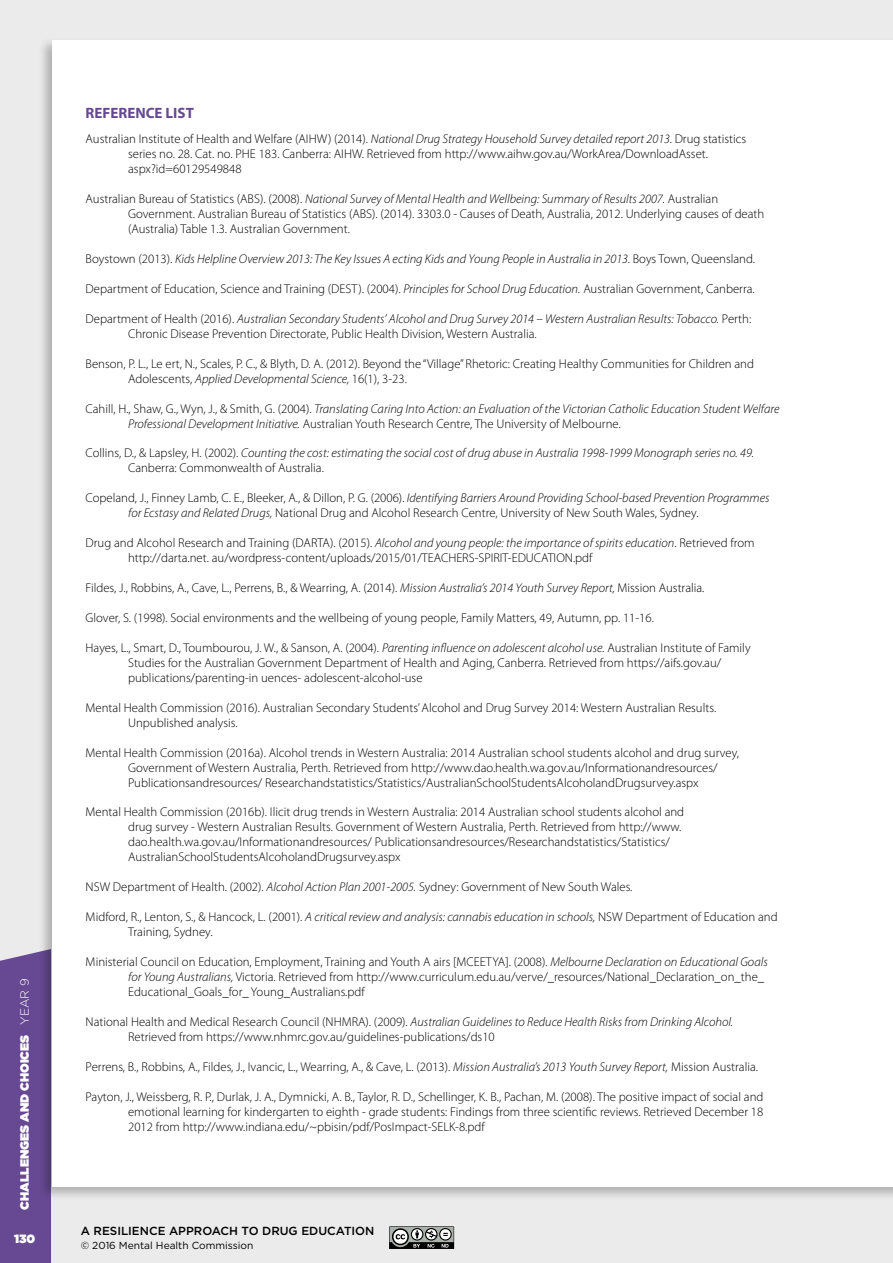
<style>
.page{position:relative;width:893px;height:1263px;background:#ebebec}
.page>*{position:absolute;margin:0;border:0;box-sizing:border-box;transform-origin:0 0}
.t1{font:700 15px "Myriad Pro";color:#674993}
.t2{font:300 12.75px/15px "Myriad Pro";color:#000}
.t3{font:italic 300 12.75px/15px "Myriad Pro";color:#000}
.t4{font:900 12px "Gotham";color:#fff}
.t5{font:500 11.7px "Gotham";color:#000}
.t6{font:10.2px "Gotham";color:#000}
.s1{font-weight:300}
.s2{font-style:italic}
.s3{font-style:normal}
</style>
<div class="page">
<div style="left:0;top:952px;width:51px;height:311px;background:#674993"></div>
<div style="left:38px;top:38px;width:855px;height:1162px;background:#000;opacity:.25"></div>
<div style="left:53px;top:40px;width:840px;height:1146px;background:#fff"></div>
<svg style="left:389px;top:1226px;width:65px;height:23px"></svg>
<p class="t4" style="left:16px;top:1209px;width:232px;rotate:-90deg">Challenges and Choices <span class="s1">YEAR 9</span></p>
<p class="t4" style="left:14px;top:1230px;width:23px">130</p>
<p class="t1" style="left:86px;top:103px;width:110px">REFERENCE LIST</p>
<p class="t2" style="left:128px;top:131px;width:619px;text-indent:-43px">Australian Institute of Health and Welfare (AIHW) (2014). <span class="s2">National Drug Strategy Household Survey detailed report 2013.</span> Drug statistics series no. 28. Cat. no. PHE 183. Canberra: AIHW. Retrieved from http://www.aihw.gov.au/WorkArea/DownloadAsset. aspx?id=60129549848</p>
<p class="t2" style="left:128px;top:191px;width:638px;text-indent:-43px">Australian Bureau of Statistics (ABS). (2008). <span class="s2">National Survey of Mental Health and Wellbeing: Summary of Results 2007.</span> Australian<br>Government. Australian Bureau of Statistics (ABS). (2014). 3303.0 - Causes of Death, Australia, 2012. Underlying causes of death (Australia) Table 1.3. Australian Government.</p>
<p class="t3" style="left:86px;top:251px;width:671px"><span class="s3">Boystown (2013).</span> Kids Helpline Overview 2013: The Key Issues A ecting Kids and Young People in Australia in 2013. <span class="s3">Boys Town, Queensland.</span></p>
<p class="t2" style="left:86px;top:281px;width:671px">Department of Education, Science and Training (DEST). (2004). <span class="s2">Principles for School Drug Education.</span> Australian Government, Canberra.</p>
<p class="t2" style="left:128px;top:311px;width:625px;text-indent:-43px">Department of Health (2016). <span class="s2">Australian Secondary Students’ Alcohol and Drug Survey 2014 – Western Australian Results: Tobacco.</span> Perth:<br>Chronic Disease Prevention Directorate, Public Health Division, Western Australia.</p>
<p class="t2" style="left:128px;top:356px;width:627px;text-indent:-43px">Benson, P. L., Le ert, N ., Scales, P. C., &amp; Blyth, D. A. (2012). Beyond the “Village” Rhetoric: Creating Healthy Communities for Children and<br>Adolescents, <span class="s2">Applied Developmental Science,</span> 16(1), 3-23.</p>
<p class="t3" style="left:128px;top:401px;width:653px;text-indent:-43px"><span class="s3">Cahill, H., Shaw, G., Wyn, J., &amp; Smith, G. (2004).</span> Translating Caring Into Action: an Evaluation of the Victorian Catholic Education Student Welfare<br>Professional Development Initiative. <span class="s3">Australian Youth Research Centre, The University of Melbourne.</span></p>
<p class="t3" style="left:128px;top:445px;width:628px;text-indent:-43px"><span class="s3">Collins, D., &amp; Lapsley, H. (2002).</span> Counting the cost: estimating the social cost of drug abuse in Australia 1998-1999 Monograph series no. 49.<br><span class="s3">Canberra: Commonwealth of Australia.</span></p>
<p class="t2" style="left:128px;top:490px;width:643px;text-indent:-43px">Copeland, J., Finney Lamb, C. E., Bleeker, A., &amp; Dillon, P. G. (2006). <span class="s2">Identifying Barriers Around Providing School-based Prevention Programmes for Ecstasy and Related Drugs,</span> N ational Drug and Alcohol Research Centre, University of N ew South Wales, Sydney.</p>
<p class="t2" style="left:128px;top:535px;width:628px;text-indent:-43px">Drug and Alcohol Research and Training (DARTA). (2015). <span class="s2">Alcohol and young people: the importance of spirits education</span>. Retrieved from http://darta.net. au/wordpress-content/uploads/2015/01/TEACHERS-SPIRIT-EDUCATION .pdf</p>
<p class="t2" style="left:86px;top:580px;width:620px">Fildes, J., Robbins, A., Cave, L., Perrens, B., &amp; Wearring, A. (2014). <span class="s2">Mission Australia’s 2014 Youth Survey Report,</span> Mission Australia.</p>
<p class="t2" style="left:86px;top:610px;width:570px">Glover, S. (1998). Social environments and the wellbeing of young people, Family Matters, 49, Autumn, pp. 11-16.</p>
<p class="t2" style="left:128px;top:640px;width:624px;text-indent:-43px">Hayes, L., Smart, D., Toumbourou, J. W., &amp; Sanson, A. (2004). <span class="s2">Parenting influence on adolescent alcohol use.</span> Australian Institute of Family<br>Studies for the Australian Government Department of Health and Aging, Canberra. Retrieved from https://aifs.gov.au/ publications/parenting-in uences- adolescent-alcohol-use</p>
<p class="t2" style="left:128px;top:700px;width:590px;text-indent:-43px">Mental Health Commission (2016). Australian Secondary Students’ Alcohol and Drug Survey 2014: Western Australian Results.<br>Unpublished analysis.</p>
<p class="t2" style="left:128px;top:745px;width:612px;text-indent:-43px">Mental Health Commission (2016a). Alcohol trends in Western Australia: 2014 Australian school students alcohol and drug survey,<br>Government of Western Australia, Perth. Retrieved from http://www.dao.health.wa.gov.au/Informationandresources/<br>Publicationsandresources/ Researchandstatistics/Statistics/AustralianSchoolStudentsAlcoholandDrugsurvey.aspx</p>
<p class="t2" style="left:128px;top:805px;width:558px;text-indent:-43px">Mental Health Commission (2016b). Ilicit drug trends in Western Australia: 2014 Australian school students alcohol and drug survey - Western Australian Results. Government of Western Australia, Perth. Retrieved from http://www. dao.health.wa.gov.au/Informationandresources/ Publicationsandresources/Researchandstatistics/Statistics/ AustralianSchoolStudentsAlcoholandDrugsurvey.aspx</p>
<p class="t2" style="left:86px;top:879px;width:548px">N SW Department of Health. (2002). <span class="s2">Alcohol Action Plan 2001-2005.</span> Sydney: Government of N ew South Wales.</p>
<p class="t2" style="left:128px;top:909px;width:651px;text-indent:-43px">Midford, R., Lenton, S., &amp; Hancock, L. (2001). <span class="s2">A critical review and analysis: cannabis education in schools,</span> N SW Department of Education and<br>Training, Sydney.</p>
<p class="t2" style="left:128px;top:954px;width:641px;text-indent:-43px">Ministerial Council on Education, Employment, Training and Youth A airs [MCEETYA]. (2008). <span class="s2">Melbourne Declaration on Educational Goals for Young Australians,</span> Victoria. Retrieved from http://www.curriculum.edu.au/verve/_resources/N ational_Declaration_on_the_<br>Educational_Goals_for_ Young_Australians.pdf</p>
<p class="t2" style="left:128px;top:1014px;width:606px;text-indent:-43px">N ational Health and Medical Research Council (N HMRA). (2009). <span class="s2">Australian Guidelines to Reduce Health Risks from Drinking Alcohol.<br></span>Retrieved from https://www.nhmrc.gov.au/guidelines-publications/ds10</p>
<p class="t2" style="left:86px;top:1059px;width:674px">Perrens, B., Robbins, A., Fildes, J., Ivancic, L., Wearring, A., &amp; Cave, L. (2013). <span class="s2">Mission Australia’s 2013 Youth Survey Report,</span> Mission Australia.</p>
<p class="t2" style="left:128px;top:1089px;width:637px;text-align:justify;text-indent:-43px">Payton, J., Weissberg, R. P., Durlak, J. A., Dymnicki, A. B., Taylor, R. D., Schellinger, K. B., Pachan, M. (2008). The positive impact of social and emotional learning for kindergarten to eighth - grade students: Findings from three scientific reviews. Retrieved December 18<br>2012 from http://www.indiana.edu/~pbisin/pdf/PosImpact-SELK-8.pdf</p>
<p class="t5" style="left:81px;top:1223px;width:22px">A RES</p>
<p class="t5" style="left:117px;top:1223px;width:87px">ILIENCE APPROACH</p>
<p class="t5" style="left:242px;top:1223px;width:87px">TO DRUG EDUCA</p>
<p class="t5" style="left:344px;top:1223px;width:32px">TION</p>
<p class="t6" style="left:81px;top:1239px;width:174px">© 2016 Mental Health Commission</p>
</div>
